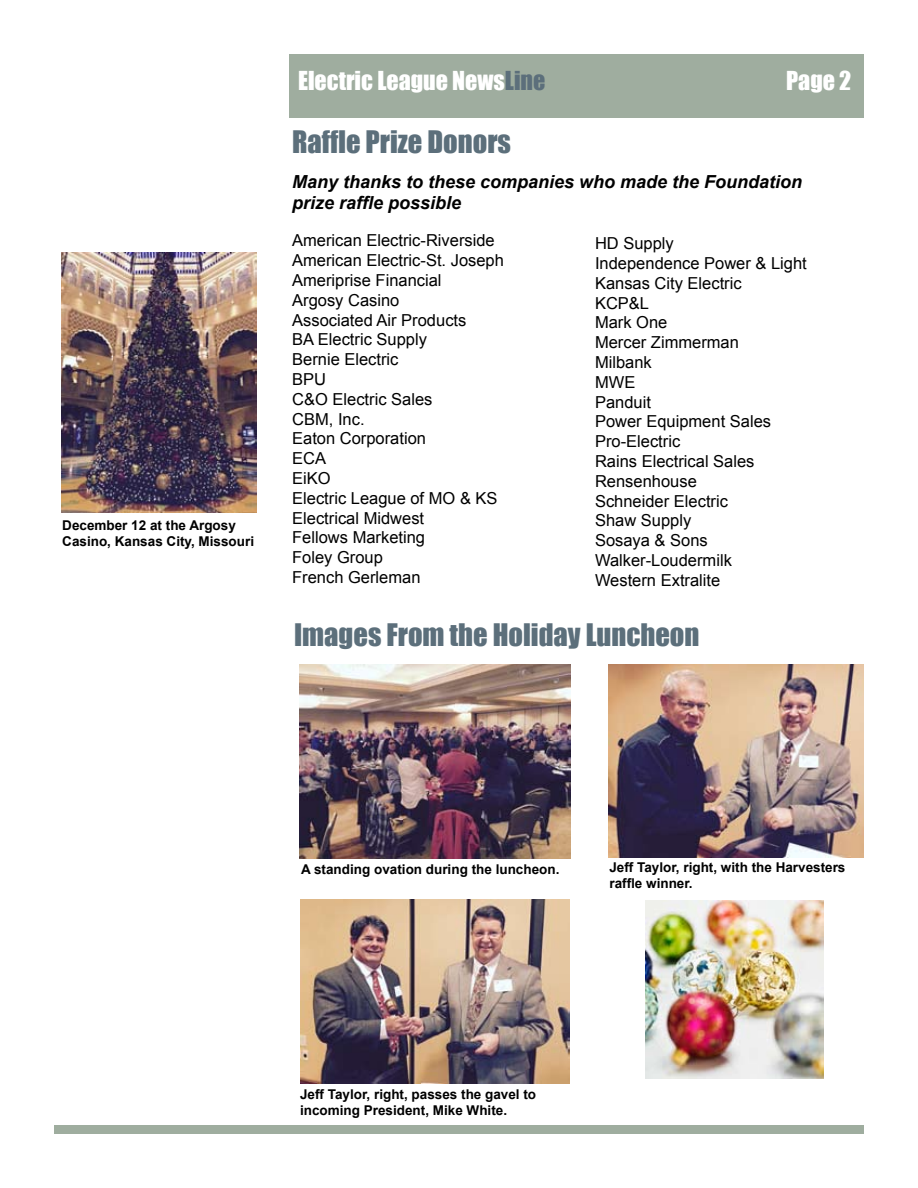
<style>
.page{position:relative;width:918px;height:1188px;background:#fff}
.page>*{position:absolute;margin:0;border:0;box-sizing:border-box;transform-origin:0 0}
.t1{font:28.5px "Impact";color:#5c6f7b}
.t2{font:24px "Impact";color:#fff}
.t3{font:italic 700 18px/21.6px "Arial";color:#000}
.t4{font:16.5px/19.8px "Arial";color:#000}
.t5{font:700 13.5px/16.2px "Arial";color:#000}
.s1{color:#5c6f7b}
</style>
<div class="page">
<div style="left:289px;top:54px;width:575px;height:63px;background:#9fad9f"></div>
<div style="left:54px;top:1125px;width:810px;height:9px;background:#9fad9f"></div>
<img style="left:645px;top:900px;width:178px;height:178px">
<img style="left:61px;top:253px;width:195px;height:260px">
<img style="left:299px;top:664px;width:271px;height:195px">
<img style="left:300px;top:899px;width:269px;height:185px">
<img style="left:608px;top:664px;width:256px;height:193px">
<p class="t5" style="left:62px;top:518px;width:193px">December 12 at the Argosy<br>Casino, Kansas City, Missouri</p>
<h2 class="t2" style="left:298px;top:62px;width:249px">Electric League News<span class="s1">Line</span></h2>
<h2 class="t2" style="left:786px;top:62px;width:67px">Page 2</h2>
<h1 class="t1" style="left:292px;top:119px;width:220px">Raffle Prize Donors</h1>
<p class="t3" style="left:292px;top:171px;width:512px">Many thanks to these companies who made the Foundation prize raffle possible</p>
<p class="t4" style="left:292px;top:231px;width:213px">American Electric-Riverside<br>American Electric-St. Joseph<br>Ameriprise Financial<br>Argosy Casino<br>Associated Air Products<br>BA Electric Supply<br>Bernie Electric<br>BPU<br>C&amp;O Electric Sales<br>CBM, Inc.<br>Eaton Corporation<br>ECA<br>EiKO<br>Electric League of MO &amp; KS<br>Electrical Midwest<br>Fellows Marketing<br>Foley Group<br>French Gerleman</p>
<p class="t4" style="left:595px;top:234px;width:213px">HD Supply<br>Independence Power &amp; Light<br>Kansas City Electric<br>KCP&amp;L<br>Mark One<br>Mercer Zimmerman<br>Milbank<br>MWE<br>Panduit<br>Power Equipment Sales<br>Pro-Electric<br>Rains Electrical Sales<br>Rensenhouse<br>Schneider Electric<br>Shaw Supply<br>Sosaya &amp; Sons<br>Walker-Loudermilk<br>Western Extralite</p>
<h1 class="t1" style="left:294px;top:612px;width:407px">Images From the Holiday Luncheon</h1>
<p class="t5" style="left:301px;top:861px;width:260px">A standing ovation during the luncheon.</p>
<p class="t5" style="left:609px;top:860px;width:238px">Jeff Taylor, right, with the Harvesters raffle winner.</p>
<p class="t5" style="left:300px;top:1087px;width:238px">Jeff Taylor, right, passes the gavel to incoming President, Mike White.</p>
</div>
